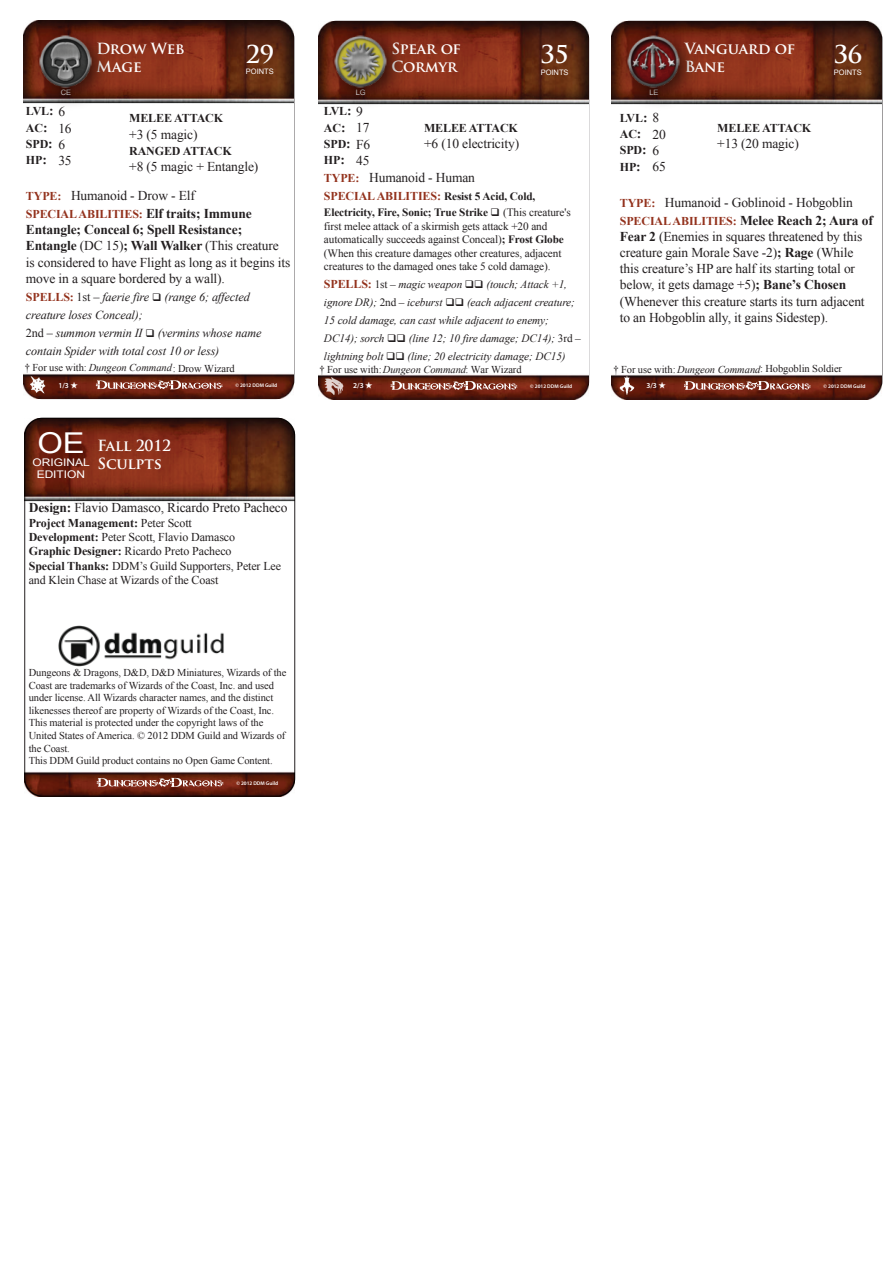
<style>
.page{position:relative;width:893px;height:1263px;background:#fff}
.page>*{position:absolute;margin:0;border:0;box-sizing:border-box;transform-origin:0 0}
.t1{font:28.65px "Arial";color:#fff;scale:1.14 1}
.t2{font:700 24px "Trajan Pro";color:#fff}
.t3{font:700 15px/18px "Trajan Pro";letter-spacing:-.01em;color:#fff}
.t4{font:13.5px/16.2px "Times New Roman";letter-spacing:-.01em;color:#231f20}
.t5{font:italic 12.15px/18px "Times New Roman";letter-spacing:-.01em;color:#231f20}
.t6{font:12px/14.4px "Times New Roman";letter-spacing:-.01em;color:#231f20}
.t7{font:700 12px/16.2px "Times New Roman";letter-spacing:-.01em;color:#231f20}
.t8{font:700 12px "Times New Roman";letter-spacing:-.01em;color:#93321d}
.t9{font:11.25px/13.5px "Times New Roman";letter-spacing:-.01em;color:#231f20}
.t10{font:italic 11.25px/18px "Times New Roman";letter-spacing:-.01em;color:#231f20}
.t11{font:10.5px/12.6px "Times New Roman";letter-spacing:-.01em;color:#231f20}
.t12{font:10.5px/12.6px "Arial";color:#fff;text-align:center;scale:1.14 1}
.t13{font:7.5px "Arial";color:#fff}
.t14{font:600 7.5px "Myriad Pro";color:#fff}
.t15{font:600 5.25px "Myriad Pro";color:#fff}
.s1{font-size:13.5px}
.s2{font-weight:700;font-size:12px;color:#93321d}
.s3{font-size:13.5px;color:#231f20}
.s4{font-weight:700}
.s5{font-weight:700;font-style:normal;font-size:12px;color:#93321d}
.s6{font-style:normal}
.s7{font-size:11.25px;color:#231f20}
.s8{font-style:italic}
.s9{font-family:"Koz Min Std Regular 90 ms RKSJ H";font-weight:400}
</style>
<div class="page">
<img style="left:24px;top:21px;width:270px;height:378px">
<svg style="left:96px;top:380px;width:126px;height:9px"></svg>
<img style="left:26px;top:371px;width:24px;height:27px">
<img style="left:319px;top:21px;width:270px;height:378px">
<svg style="left:391px;top:381px;width:126px;height:9px"></svg>
<img style="left:324px;top:375px;width:20px;height:21px">
<img style="left:318px;top:20px;width:96px;height:95px">
<img style="left:333px;top:34px;width:54px;height:54px">
<img style="left:612px;top:21px;width:270px;height:378px">
<svg style="left:684px;top:381px;width:126px;height:9px"></svg>
<img style="left:620px;top:376px;width:15px;height:19px">
<img style="left:611px;top:20px;width:95px;height:95px">
<img style="left:626px;top:35px;width:54px;height:54px">
<img style="left:25px;top:418px;width:270px;height:378px">
<svg style="left:97px;top:778px;width:126px;height:9px"></svg>
<img style="left:59px;top:625px;width:192px;height:42px">
<img style="left:23px;top:20px;width:96px;height:95px">
<img style="left:38px;top:35px;width:54px;height:54px">
<p class="t13" style="left:61px;top:87px;width:12px">CE</p>
<p class="t3" style="left:97px;top:39px;width:90px">Drow Web<br>Mage</p>
<h2 class="t2" style="left:246px;top:39px;width:30px">29</h2>
<p class="t13" style="left:246px;top:67px;width:29px">POINTS</p>
<p class="t13" style="left:356px;top:88px;width:12px">LG</p>
<p class="t3" style="left:391px;top:40px;width:71px">Spear of<br>Cormyr</p>
<h2 class="t2" style="left:540px;top:40px;width:30px">35</h2>
<p class="t13" style="left:541px;top:67px;width:29px">POINTS</p>
<p class="t13" style="left:649px;top:88px;width:11px">LE</p>
<p class="t3" style="left:685px;top:40px;width:112px">Vanguard of<br>Bane</p>
<h2 class="t2" style="left:834px;top:40px;width:30px">36</h2>
<p class="t13" style="left:834px;top:67px;width:29px">POINTS</p>
<p class="t4" style="left:58px;top:104px;width:15px">6<br>16<br>6<br>35</p>
<p class="t4" style="left:356px;top:103px;width:16px">9<br>17<br>F6<br>45</p>
<p class="t7" style="left:26px;top:103px;width:29px">LVL<span class="s1">:<br></span>AC<span class="s1">:<br></span>SPD<span class="s1">:<br></span>HP<span class="s1">:</span></p>
<p class="t4" style="left:26px;top:187px;width:171px"><span class="s2">TYPE:</span> Humanoid - Drow - Elf</p>
<p class="t8" style="left:26px;top:206px;width:227px">SPECIAL ABILITIES: <span class="s3">Elf traits; Immune</span></p>
<p class="t4" style="left:26px;top:221px;width:266px"><span class="s4">Entangle; Conceal 6; Spell Resistance; Entangle</span> (DC 15)<span class="s4">; Wall Walker</span> (This creature is considered to have Flight as long as it begins its move in a square bordered by a wall).</p>
<p class="t5" style="left:26px;top:287px;width:237px"><span class="s5">SPELLS:</span> <span class="s6">1st –</span> faerie fire ❑ (range 6; affected creature loses Conceal);<br><span class="s6">2nd –</span> summon vermin II ❑ (vermins whose name contain Spider with total cost 10 or less)</p>
<p class="t7" style="left:324px;top:103px;width:29px">LVL<span class="s1">:<br></span>AC<span class="s1">:<br></span>SPD<span class="s1">:<br></span>HP<span class="s1">:</span></p>
<p class="t4" style="left:324px;top:169px;width:153px"><span class="s2">TYPE:</span> Humanoid - Human</p>
<p class="t8" style="left:324px;top:188px;width:213px">SPECIAL ABILITIES: <span class="s7">Resist 5 Acid, Cold,</span></p>
<p class="t9" style="left:324px;top:205px;width:248px"><span class="s4">Electricity, Fire, Sonic; True Strike</span> ❑ (This creature's first melee attack of a skirmish gets attack +20 and automatically succeeds against Conceal)<span class="s4">; Frost Globe </span>(When this creature damages other creatures, adjacent creatures to the damaged ones take 5 cold damage).</p>
<p class="t10" style="left:324px;top:275px;width:258px"><span class="s5">SPELLS:</span> <span class="s6">1st –</span> magic weapon ❑❑ (touch; Attack +1, ignore DR); <span class="s6">2nd –</span> iceburst ❑❑ (each adjacent creature; 15 cold damage, can cast while adjacent to enemy; DC14); sorch ❑❑ (line 12; 10 fire damage; DC14); <span class="s6">3rd – </span>lightning bolt ❑❑ (line; 20 electricity damage; DC15)</p>
<p class="t4" style="left:652px;top:110px;width:15px">8<br>20<br>6<br>65</p>
<p class="t7" style="left:620px;top:109px;width:29px">LVL<span class="s1">:<br></span>AC<span class="s1">:<br></span>SPD<span class="s1">:<br></span>HP<span class="s1">:</span></p>
<p class="t4" style="left:620px;top:193px;width:255px;line-height:18px"><span class="s2">TYPE:</span> Humanoid - Goblinoid - Hobgoblin<br><span class="s2">SPECIAL ABILITIES:</span> <span class="s4">Melee Reach 2; Aura of</span></p>
<p class="t4" style="left:620px;top:228px;width:246px"><span class="s4">Fear 2</span> (Enemies in squares threatened by this creature gain Morale Save -2)<span class="s4">; Rage</span> (While this creature’s HP are half its starting total or below, it gets damage +5)<span class="s4">; Bane’s Chosen </span>(Whenever this creature starts its turn adjacent to an Hobgoblin ally, it gains Sidestep).</p>
<p class="t7" style="left:129px;top:110px;width:95px">MELEE ATTACK</p>
<p class="t4" style="left:129px;top:126px;width:70px">+3 (5 magic)</p>
<p class="t7" style="left:129px;top:142px;width:104px">RANGED ATTACK</p>
<p class="t4" style="left:129px;top:158px;width:131px">+8 (5 magic + Entangle)</p>
<p class="t7" style="left:424px;top:120px;width:95px">MELEE ATTACK</p>
<p class="t4" style="left:424px;top:136px;width:97px">+6 (10 electricity)</p>
<p class="t7" style="left:717px;top:120px;width:95px">MELEE ATTACK</p>
<p class="t4" style="left:717px;top:136px;width:83px">+13 (20 magic)</p>
<p class="t11" style="left:25px;top:361px;width:211px">† For use with: <span class="s8">Dungeon Command</span>: Drow Wizard</p>
<p class="t11" style="left:319px;top:363px;width:204px">† For use with:<span class="s8">Dungeon Command</span>: War Wizard</p>
<p class="t11" style="left:613px;top:362px;width:230px">† For use with: <span class="s8">Dungeon Command</span>: Hobgoblin Soldier</p>
<p class="t14" style="left:58px;top:380px;width:21px">1/3 <span class="s9">★</span></p>
<p class="t15" style="left:235px;top:382px;width:43px">© 2012 DDM Guild</p>
<h1 class="t1" style="left:37px;top:424px;width:43px">OE</h1>
<p class="t12" style="left:33px;top:456px;width:52px">ORIGINAL<br>EDITION</p>
<p class="t4" style="left:29px;top:499px;width:260px"><span class="s4">Design:</span> Flavio Damasco, Ricardo Preto Pacheco</p>
<p class="t6" style="left:29px;top:515px;width:254px"><span class="s4">Project Management:</span> Peter Scott<br><span class="s4">Development:</span> Peter Scott, Flavio Damasco<br><span class="s4">Graphic Designer:</span> Ricardo Preto Pacheco<br><span class="s4">Special Thanks:</span> DDM’s Guild Supporters, Peter Lee and Klein Chase at Wizards of the Coast</p>
<p class="t3" style="left:97px;top:437px;width:75px">Fall 2012<br>Sculpts</p>
<p class="t11" style="left:29px;top:666px;width:259px">Dungeons &amp; Dragons, D&amp;D, D&amp;D Miniatures, Wizards of the Coast are trademarks of Wizards of the Coast, Inc. and used under license. All Wizards character names, and the distinct likenesses thereof are property of Wizards of the Coast, Inc.<br>This material is protected under the copyright laws of the United States of America. © 2012 DDM Guild and Wizards of the Coast.<br>This DDM Guild product contains no Open Game Content.</p>
<p class="t15" style="left:236px;top:780px;width:43px">© 2012 DDM Guild</p>
<p class="t14" style="left:353px;top:381px;width:21px">2/3 <span class="s9">★</span></p>
<p class="t15" style="left:530px;top:383px;width:43px">© 2012 DDM Guild</p>
<p class="t14" style="left:646px;top:381px;width:21px">3/3 <span class="s9">★</span></p>
<p class="t15" style="left:824px;top:383px;width:43px">© 2012 DDM Guild</p>
</div>
